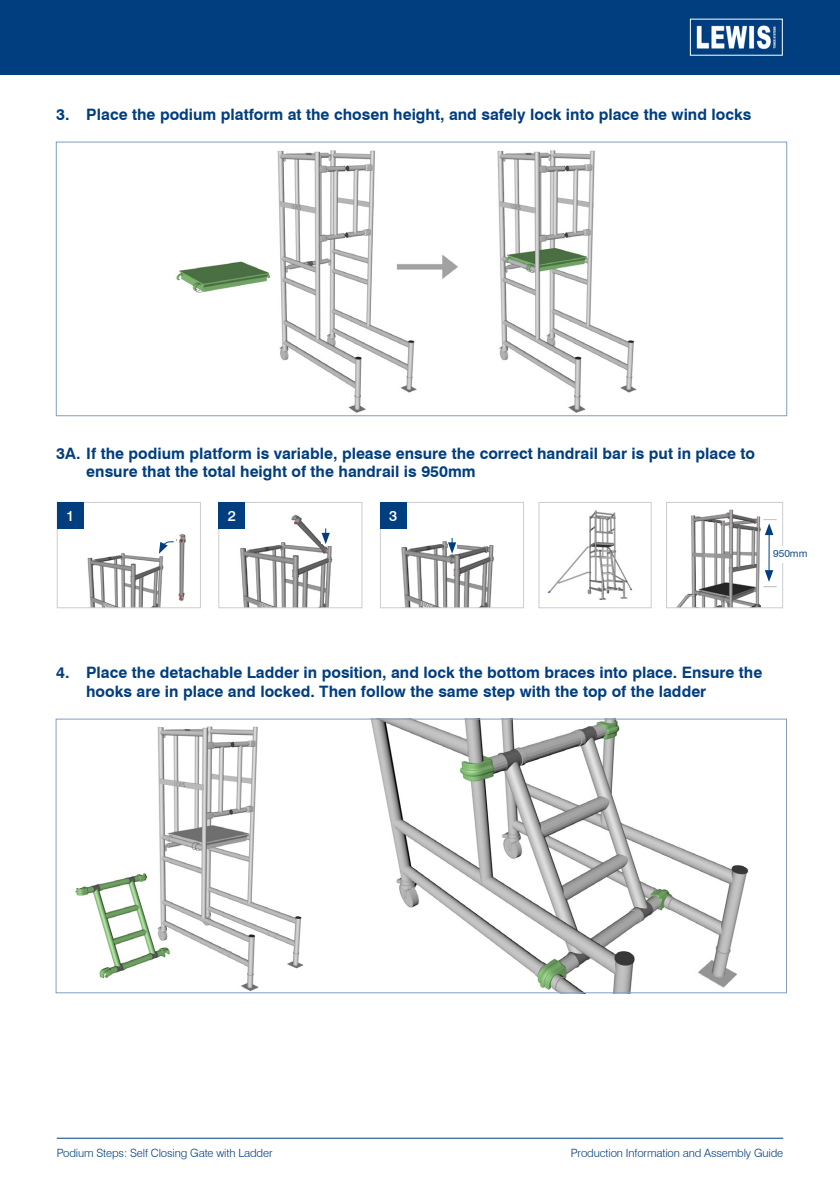
<style>
.page{position:relative;width:840px;height:1191px;background:#fff}
.page>*{position:absolute;margin:0;border:0;box-sizing:border-box;transform-origin:0 0}
.Product_Titles{font:700 15.8px/18.6px "Swiss 721 BT";color:#013e7f}
.Bodytext{font:500 14.6px "Swiss 721 BT";color:#fff}
.t1{font:300 11.4px "Swiss 721 BT";letter-spacing:-.01em;color:#013e7f}
.Bodytext-2{font:10.2px "Swiss 721 BT";color:#1b518c}
</style>
<div class="page">
<div style="left:0;top:0;width:839px;height:75px;background:#013e7f"></div>
<hr style="left:57px;top:1137px;width:725px;height:1px;background:#013e7f">
<img style="left:696px;top:25px;width:80px;height:25px">
<img style="left:371px;top:719px;width:416px;height:274px">
<img style="left:75px;top:726px;width:229px;height:265px">
<img style="left:176px;top:150px;width:461px;height:263px">
<img style="left:87px;top:533px;width:99px;height:73px">
<div style="left:57px;top:502px;width:143px;height:106px;border:1px solid #cacdd0"></div>
<img style="left:220px;top:515px;width:113px;height:91px">
<div style="left:218px;top:502px;width:144px;height:106px;border:1px solid #cacdd0"></div>
<img style="left:382px;top:513px;width:112px;height:93px">
<div style="left:380px;top:502px;width:143px;height:106px;border:1px solid #cacdd0"></div>
<img style="left:547px;top:510px;width:86px;height:90px">
<div style="left:538px;top:502px;width:113px;height:106px;border:1px solid #cacdd0"></div>
<img style="left:677px;top:509px;width:100px;height:97px">
<div style="left:666px;top:502px;width:116px;height:106px;border:1px solid #cacdd0"></div>
<div style="left:57px;top:502px;width:26px;height:26px;background:#013e7f"></div>
<div style="left:218px;top:502px;width:27px;height:26px;background:#013e7f"></div>
<div style="left:380px;top:502px;width:26px;height:26px;background:#013e7f"></div>
<div style="left:162px;top:537px;width:14px;height:13px;background:#fff"></div>
<svg style="left:159px;top:540px;width:15px;height:14px"></svg>
<div style="left:321px;top:530px;width:11px;height:14px;background:#fff"></div>
<svg style="left:321px;top:528px;width:8px;height:16px"></svg>
<div style="left:448px;top:540px;width:8px;height:14px;background:#fff"></div>
<svg style="left:447px;top:538px;width:9px;height:15px"></svg>
<svg style="left:763px;top:522px;width:12px;height:62px"></svg>
<hr style="left:768px;top:532px;width:1px;height:41px;background:#013e7f">
<svg style="left:764px;top:570px;width:8px;height:12px"></svg>
<svg style="left:764px;top:523px;width:9px;height:12px"></svg>
<div style="left:770px;top:548px;width:21px;height:15px;background:#fff"></div>
<div style="left:772px;top:546px;width:55px;height:14px;background:#fff"></div>
<p class="Product_Titles" style="left:56px;top:105px;width:696px">3. Place the podium platform at the chosen height, and safely lock into place the wind locks</p>
<p class="Product_Titles" style="left:86px;top:443px;width:670px;text-indent:-30px">3A. If the podium platform is variable, please ensure the correct handrail bar is put in place to ensure that the total height of the handrail is 950mm</p>
<p class="Bodytext" style="left:66px;top:507px;width:10px">1</p>
<p class="Bodytext" style="left:227px;top:507px;width:10px">2</p>
<p class="Bodytext" style="left:389px;top:507px;width:10px">3</p>
<p class="Bodytext-2" style="left:772px;top:547px;width:36px">950mm</p>
<p class="Product_Titles" style="left:86px;top:663px;width:677px;text-indent:-30px">4. Place the detachable Ladder in position, and lock the bottom braces into place. Ensure the hooks are in place and locked. Then follow the same step with the top of the ladder</p>
<p class="t1" style="left:57px;top:1146px;width:217px">Podium Steps: Self Closing Gate with Ladder</p>
<p class="t1" style="left:570px;top:1146px;width:214px">Production Information and Assembly Guide</p>
</div>
